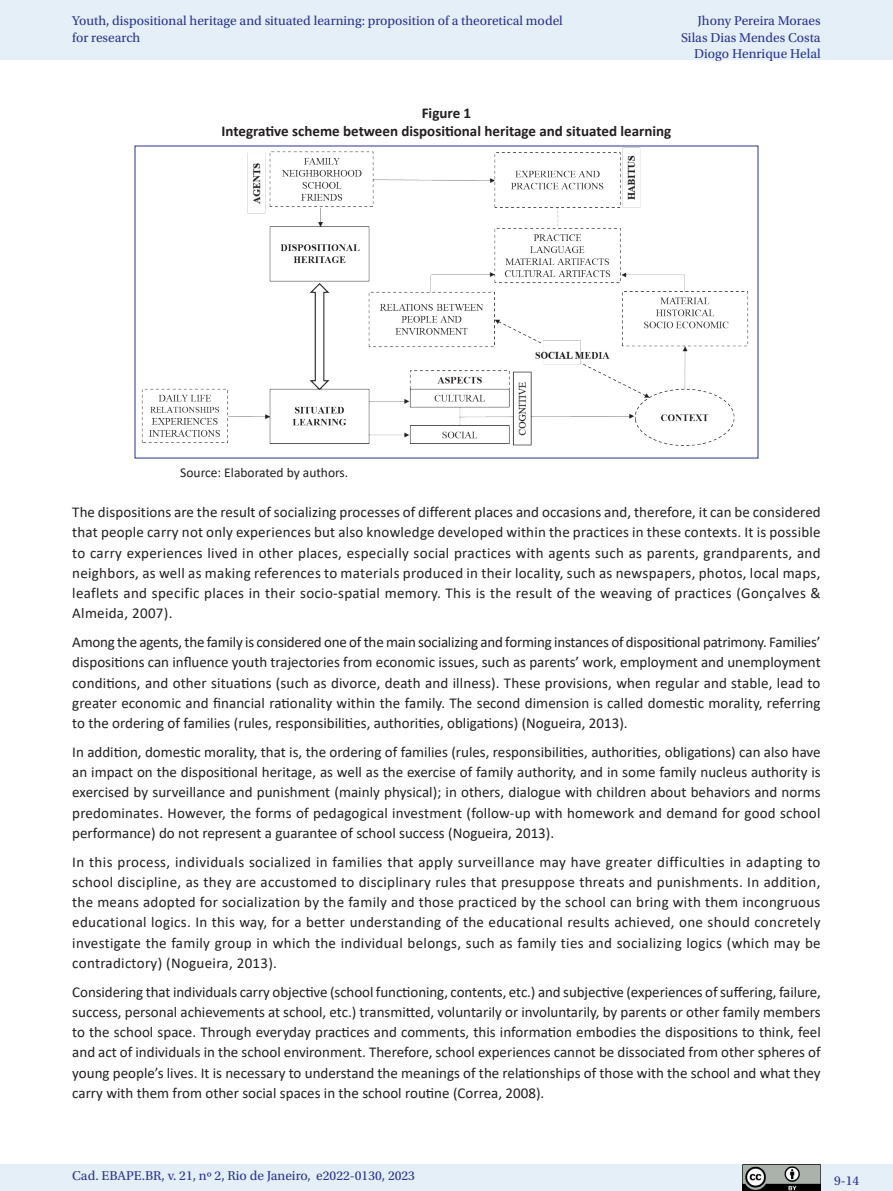
<style>
.page{position:relative;width:893px;height:1191px;background:#fff}
.page>*{position:absolute;margin:0;border:0;box-sizing:border-box;transform-origin:0 0}
._06_0_texto{font:15px/20.2px "Calibri";color:#231f20;text-align:justify}
._08_2_tabela_titulo{font:700 15px/18px "Calibri";color:#231f20;text-align:center}
.t1{font:13.5px/16.5px "Utopia Std";color:#2b3393}
._00__fonte_legenda_f{font:13.5px "Calibri";color:#231f20}
</style>
<div class="page">
<div style="left:0;top:0;width:893px;height:60px;background:#e4eff8"></div>
<div style="left:0;top:1164px;width:893px;height:27px;background:#e4eff8"></div>
<img style="left:743px;top:1164px;width:78px;height:27px">
<img style="left:141px;top:148px;width:608px;height:298px">
<p class="t1" style="left:72px;top:13px;width:492px">Youth, dispositional heritage and situated learning: proposition of a theoretical model for research</p>
<p class="t1" style="left:681px;top:13px;width:141px;text-align:right">Jhony Pereira Moraes<br>Silas Dias Mendes Costa<br>Diogo Henrique Helal</p>
<p class="_08_2_tabela_titulo" style="left:222px;top:103px;width:451px">Figure 1<br>Integrative scheme between dispositional heritage and situated learning</p>
<p class="_00__fonte_legenda_f" style="left:180px;top:463px;width:170px">Source: Elaborated by authors.</p>
<p class="_06_0_texto" style="left:72px;top:501px;width:750px">The dispositions are the result of socializing processes of different places and occasions and, therefore, it can be considered that people carry not only experiences but also knowledge developed within the practices in these contexts. It is possible to carry experiences lived in other places, especially social practices with agents such as parents, grandparents, and neighbors, as well as making references to materials produced in their locality, such as newspapers, photos, local maps, leaflets and specific places in their socio-spatial memory. This is the result of the weaving of practices (Gonçalves &amp; Almeida, 2007).</p>
<p class="_06_0_texto" style="left:72px;top:631px;width:750px">Among the agents, the family is considered one of the main socializing and forming instances of dispositional patrimony. Families’ dispositions can influence youth trajectories from economic issues, such as parents’ work, employment and unemployment conditions, and other situations (such as divorce, death and illness). These provisions, when regular and stable, lead to greater economic and financial rationality within the family. The second dimension is called domestic morality, referring to the ordering of families (rules, responsibilities, authorities, obligations) (Nogueira, 2013).</p>
<p class="_06_0_texto" style="left:72px;top:741px;width:750px">In addition, domestic morality, that is, the ordering of families (rules, responsibilities, authorities, obligations) can also have an impact on the dispositional heritage, as well as the exercise of family authority, and in some family nucleus authority is exercised by surveillance and punishment (mainly physical); in others, dialogue with children about behaviors and norms predominates. However, the forms of pedagogical investment (follow-up with homework and demand for good school performance) do not represent a guarantee of school success (Nogueira, 2013).</p>
<p class="_06_0_texto" style="left:72px;top:851px;width:750px">In this process, individuals socialized in families that apply surveillance may have greater difficulties in adapting to school discipline, as they are accustomed to disciplinary rules that presuppose threats and punishments. In addition, the means adopted for socialization by the family and those practiced by the school can bring with them incongruous educational logics. In this way, for a better understanding of the educational results achieved, one should concretely investigate the family group in which the individual belongs, such as family ties and socializing logics (which may be contradictory) (Nogueira, 2013).</p>
<p class="_06_0_texto" style="left:72px;top:981px;width:750px">Considering that individuals carry objective (school functioning, contents, etc.) and subjective (experiences of suffering, failure, success, personal achievements at school, etc.) transmitted, voluntarily or involuntarily, by parents or other family members to the school space. Through everyday practices and comments, this information embodies the dispositions to think, feel and act of individuals in the school environment. Therefore, school experiences cannot be dissociated from other spheres of young people’s lives. It is necessary to understand the meanings of the relationships of those with the school and what they carry with them from other social spaces in the school routine (Correa, 2008).</p>
<p class="t1" style="left:72px;top:1167px;width:344px">Cad. EBAPE.BR, v. 21, nº 2, Rio de Janeiro, e2022-0130, 2023</p>
<p class="t1" style="left:834px;top:1172px;width:27px">9-14</p>
</div>
